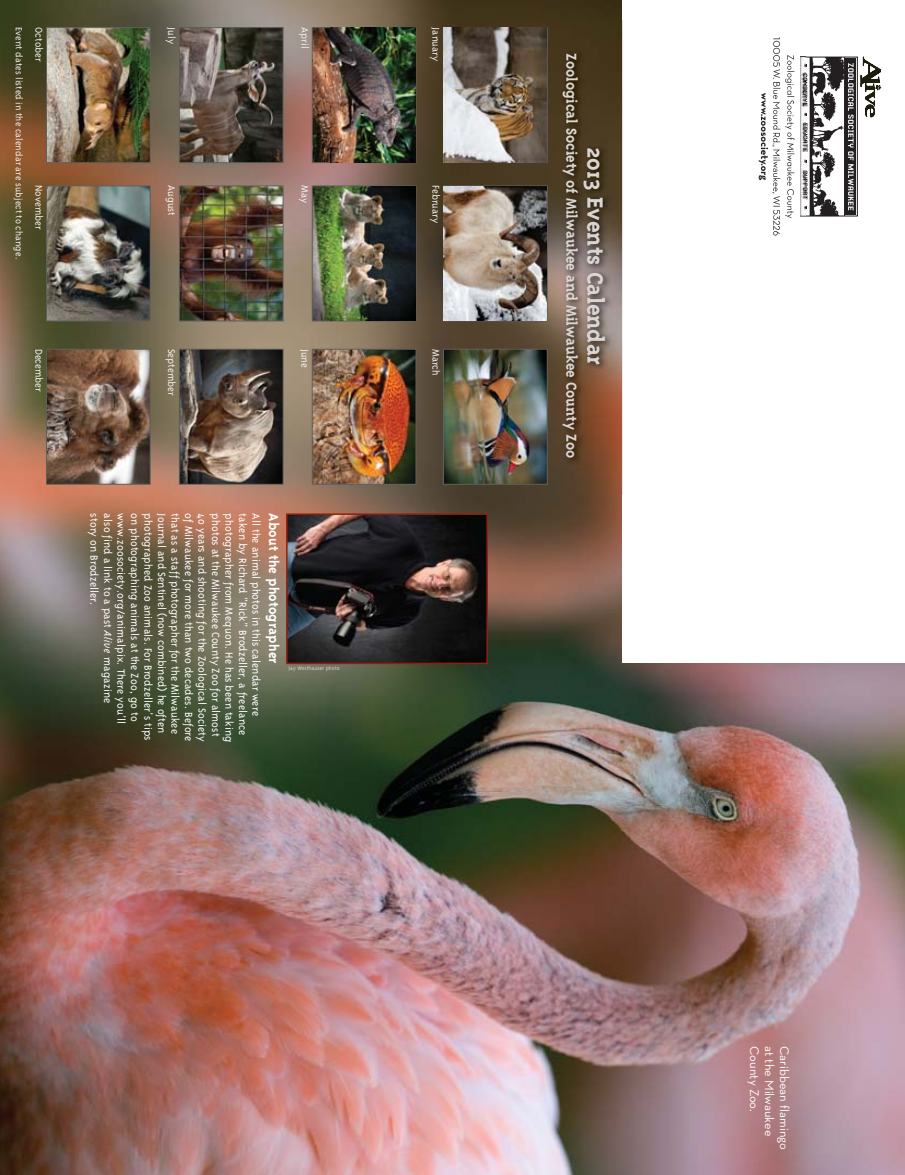
<style>
.page{position:relative;width:905px;height:1175px;background:#fff}
.page>*{position:absolute;margin:0;border:0;box-sizing:border-box;transform-origin:0 0}
.t1{font:700 25.5px "Triplex Serif";color:#d9d5d3}
.t2{font:700 16.5px "Triplex Serif";color:#d9d5d3}
.t3{font:700 15px "Triplex";letter-spacing:.01em;color:#fff}
.t4{font:12.75px "Neutra Text";color:#fff}
.t5{font:300 12px "Triplex";letter-spacing:.01em;color:#fff}
.t6{font:300 11.25px "Triplex";color:#f1efee}
.t7{font:300 10.5px "Triplex";letter-spacing:.01em;color:#f1efee}
.t8{font:300 6px "Triplex";letter-spacing:.01em;color:#d9d5d3}
.s1{font-style:italic}
</style>
<div class="page">
<img style="left:0;top:0;width:904px;height:1174px">
<div style="left:622px;top:0;width:282px;height:662px;background:#fff"></div>
<div style="left:800px;top:57px;width:57px;height:159px;border:1px solid #231f20"></div>
<svg style="left:853px;top:59px;width:2px;height:156px"></svg>
<svg style="left:805px;top:57px;width:48px;height:159px"></svg>
<svg style="left:860px;top:57px;width:21px;height:60px"></svg>
<img style="left:314px;top:29px;width:17px;height:132px">
<div style="left:312px;top:27px;width:104px;height:136px;border:1px solid #60605b"></div>
<img style="left:314px;top:187px;width:17px;height:132px">
<div style="left:312px;top:185px;width:104px;height:136px;border:1px solid #60605b"></div>
<img style="left:181px;top:29px;width:100px;height:132px">
<div style="left:179px;top:27px;width:104px;height:136px;border:1px solid #60605b"></div>
<img style="left:181px;top:187px;width:100px;height:132px">
<div style="left:179px;top:185px;width:104px;height:136px;border:1px solid #60605b"></div>
<img style="left:48px;top:29px;width:101px;height:132px">
<div style="left:46px;top:27px;width:105px;height:136px;border:1px solid #60605b"></div>
<img style="left:48px;top:187px;width:101px;height:132px">
<div style="left:46px;top:185px;width:105px;height:136px;border:1px solid #60605b"></div>
<img style="left:331px;top:21px;width:474px;height:474px">
<img style="left:800px;top:57px;width:5px;height:159px">
<img style="left:785px;top:55px;width:9px;height:74px">
<img style="left:773px;top:37px;width:7px;height:30px">
<img style="left:772px;top:69px;width:8px;height:91px">
<img style="left:773px;top:210px;width:7px;height:25px">
<img style="left:758px;top:93px;width:10px;height:82px">
<img style="left:443px;top:27px;width:104px;height:136px">
<img style="left:443px;top:185px;width:104px;height:136px">
<img style="left:331px;top:27px;width:85px;height:136px">
<img style="left:331px;top:28px;width:84px;height:134px">
<img style="left:331px;top:185px;width:85px;height:136px">
<img style="left:331px;top:186px;width:84px;height:134px">
<img style="left:445px;top:351px;width:100px;height:131px">
<div style="left:443px;top:349px;width:104px;height:135px;border:1px solid #60605b"></div>
<img style="left:314px;top:351px;width:100px;height:131px">
<div style="left:312px;top:349px;width:104px;height:135px;border:1px solid #60605b"></div>
<img style="left:181px;top:351px;width:100px;height:131px">
<div style="left:179px;top:349px;width:104px;height:135px;border:1px solid #60605b"></div>
<img style="left:48px;top:351px;width:101px;height:131px">
<div style="left:46px;top:349px;width:105px;height:135px;border:1px solid #60605b"></div>
<img style="left:289px;top:516px;width:196px;height:145px">
<div style="left:286px;top:513px;width:202px;height:151px;border:2px solid #911f0f"></div>
<p class="t7" style="left:23px;top:27px;width:234px;rotate:90deg">Event dates listed in the calendar are subject to change.</p>
<p class="t6" style="left:43px;top:27px;width:36px;rotate:90deg">October</p>
<p class="t6" style="left:43px;top:185px;width:46px;rotate:90deg">November</p>
<p class="t6" style="left:43px;top:349px;width:45px;rotate:90deg">December</p>
<p class="t6" style="left:176px;top:27px;width:18px;rotate:90deg">July</p>
<p class="t6" style="left:176px;top:185px;width:32px;rotate:90deg">August</p>
<p class="t6" style="left:176px;top:349px;width:48px;rotate:90deg">September</p>
<p class="t6" style="left:309px;top:27px;width:23px;rotate:90deg">April</p>
<p class="t6" style="left:309px;top:185px;width:20px;rotate:90deg">May</p>
<p class="t6" style="left:309px;top:349px;width:21px;rotate:90deg">June</p>
<p class="t5" style="left:112px;top:513px;width:191px;rotate:90deg">also find a link to a past <span class="s1">Alive</span> magazine</p>
<p class="t5" style="left:126px;top:513px;width:212px;rotate:90deg">www.zoosociety.org/animalpix. There you’ll</p>
<p class="t5" style="left:139px;top:513px;width:210px;rotate:90deg">on photographing animals at the Zoo, go to</p>
<p class="t5" style="left:153px;top:513px;width:229px;rotate:90deg">photographed Zoo animals. For Brodzeller’s tips</p>
<p class="t5" style="left:166px;top:513px;width:221px;rotate:90deg">Journal and Sentinel (now combined) he often</p>
<p class="t5" style="left:180px;top:513px;width:222px;rotate:90deg">that as a staff photographer for the Milwaukee</p>
<p class="t5" style="left:193px;top:513px;width:229px;rotate:90deg">of Milwaukee for more than two decades. Before</p>
<p class="t5" style="left:207px;top:513px;width:230px;rotate:90deg">40 years and shooting for the Zoological Society</p>
<p class="t5" style="left:220px;top:513px;width:224px;rotate:90deg">photos at the Milwaukee County Zoo for almost</p>
<p class="t5" style="left:234px;top:513px;width:230px;rotate:90deg">photographer from Mequon. He has been taking</p>
<p class="t5" style="left:247px;top:513px;width:223px;rotate:90deg">taken by Richard “Rick” Brodzeller, a freelance</p>
<p class="t5" style="left:261px;top:513px;width:204px;rotate:90deg">All the animal photos in this calendar were</p>
<p class="t3" style="left:279px;top:513px;width:152px;rotate:90deg">About the photographer</p>
<p class="t5" style="left:99px;top:513px;width:93px;rotate:90deg">story on Brodzeller.</p>
<p class="t8" style="left:288px;top:666px;width:53px">Jay Westhauser photo</p>
<p class="t6" style="left:440px;top:27px;width:35px;rotate:90deg">January</p>
<p class="t6" style="left:440px;top:185px;width:40px;rotate:90deg">February</p>
<p class="t6" style="left:440px;top:349px;width:28px;rotate:90deg">March</p>
<h2 class="t2" style="left:578px;top:53px;width:406px;rotate:90deg">Zoological Society of Milwaukee and Milwaukee County Zoo</h2>
<h1 class="t1" style="left:605px;top:147px;width:219px;rotate:90deg">2013 Events Calendar</h1>
<p class="t4" style="left:759px;top:1046px;width:67px;rotate:90deg">County Zoo.</p>
<p class="t4" style="left:774px;top:1046px;width:92px;rotate:90deg">at the Milwaukee</p>
<p class="t4" style="left:789px;top:1046px;width:105px;rotate:90deg">Caribbean flamingo</p>
</div>
